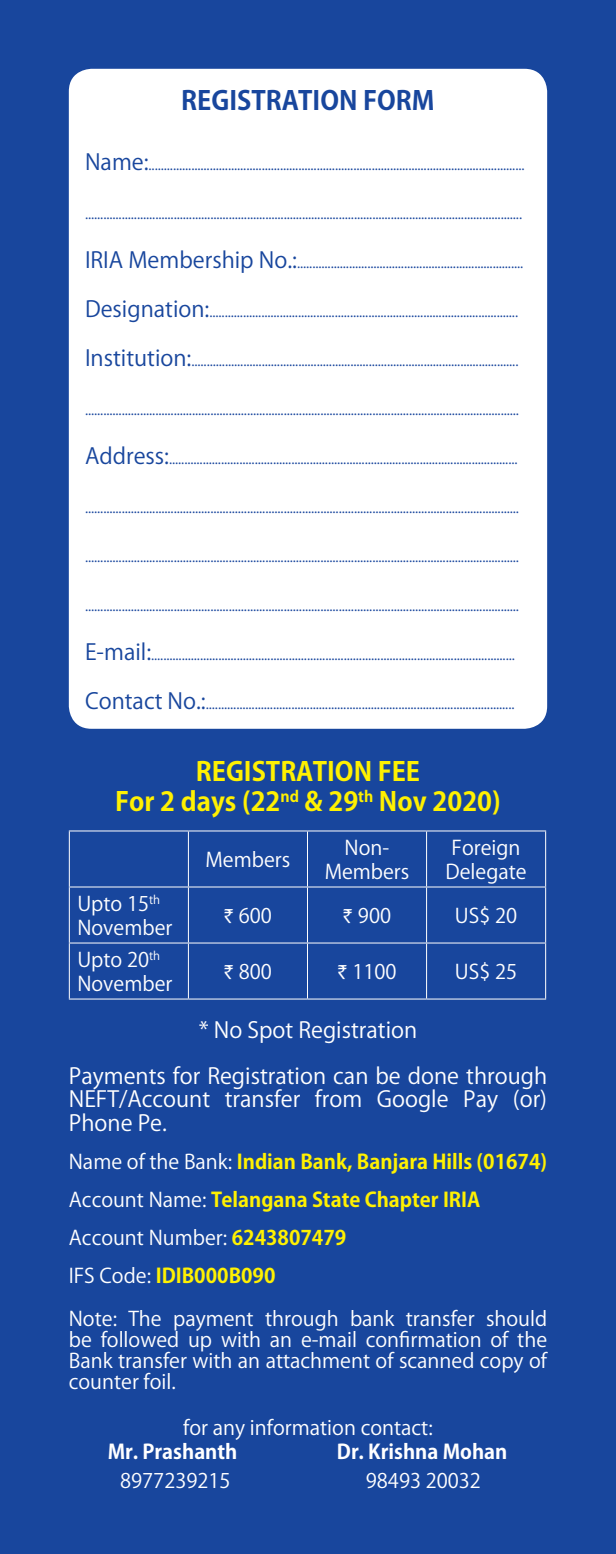
<style>
.page{position:relative;width:616px;height:1554px;background:#fff}
.page>*{position:absolute;margin:0;border:0;box-sizing:border-box;transform-origin:0 0}
.t1{font:700 26px/30.2px "Koz Go Pro";color:#fff101;text-align:center}
.t2{font:700 26px "Koz Go Pro";color:#18469d}
.t3{font:22px/46px "Koz Go Pro";color:#fff;text-align:center}
.t4{font:20px/24px "Koz Go Pro";color:#fff;text-align:center}
.t5{font:700 20px/38px "Koz Go Pro";color:#fff101}
.t6{font:700 20px "Koz Go Pro";color:#fff}
.t7{font:14px "Koz Go Pro";color:#18469d}
.s1{font-size:22px}
.s2{font-family:"Rupee"}
.s3{font-weight:400;color:#fff}
</style>
<div class="page">
<div style="left:0;top:0;width:615px;height:1553px;background:#18469d"></div>
<hr style="left:69px;top:830px;width:119px;height:1px;background:#fff">
<hr style="left:69px;top:831px;width:1px;height:55px;background:#fff">
<hr style="left:188px;top:830px;width:119px;height:1px;background:#fff">
<hr style="left:188px;top:831px;width:1px;height:55px;background:#fff">
<hr style="left:307px;top:830px;width:119px;height:1px;background:#fff">
<hr style="left:307px;top:831px;width:1px;height:55px;background:#fff">
<hr style="left:426px;top:830px;width:119px;height:1px;background:#fff">
<hr style="left:425px;top:831px;width:1px;height:55px;background:#fff">
<hr style="left:544px;top:831px;width:1px;height:55px;background:#fff">
<hr style="left:69px;top:886px;width:119px;height:1px;background:#fff">
<hr style="left:69px;top:887px;width:1px;height:55px;background:#fff">
<hr style="left:188px;top:886px;width:119px;height:1px;background:#fff">
<hr style="left:188px;top:887px;width:1px;height:55px;background:#fff">
<hr style="left:307px;top:886px;width:119px;height:1px;background:#fff">
<hr style="left:307px;top:887px;width:1px;height:55px;background:#fff">
<hr style="left:426px;top:886px;width:119px;height:1px;background:#fff">
<hr style="left:425px;top:887px;width:1px;height:55px;background:#fff">
<hr style="left:544px;top:887px;width:1px;height:55px;background:#fff">
<hr style="left:69px;top:942px;width:119px;height:1px;background:#fff">
<hr style="left:69px;top:943px;width:1px;height:55px;background:#fff">
<hr style="left:188px;top:942px;width:119px;height:1px;background:#fff">
<hr style="left:188px;top:943px;width:1px;height:55px;background:#fff">
<hr style="left:307px;top:942px;width:119px;height:1px;background:#fff">
<hr style="left:307px;top:943px;width:1px;height:55px;background:#fff">
<hr style="left:426px;top:942px;width:119px;height:1px;background:#fff">
<hr style="left:425px;top:943px;width:1px;height:55px;background:#fff">
<hr style="left:544px;top:943px;width:1px;height:55px;background:#fff">
<hr style="left:69px;top:998px;width:119px;height:1px;background:#fff">
<hr style="left:188px;top:998px;width:119px;height:1px;background:#fff">
<hr style="left:307px;top:998px;width:119px;height:1px;background:#fff">
<hr style="left:426px;top:998px;width:119px;height:1px;background:#fff">
<div style="left:69px;top:69px;width:477px;height:660px;background:#fff;border-radius:23px"></div>
<h1 class="t2" style="left:181px;top:83px;width:255px">REG ISTRATION FORM</h1>
<p class="t7" style="left:85px;top:156px;width:440px"><span class="s1">Name:</span>...........................................................................................................................</p>
<p class="t7" style="left:85px;top:205px;width:438px">...............................................................................................................................................</p>
<p class="t7" style="left:85px;top:254px;width:439px"><span class="s1">IRIA Membership No.:</span>..........................................................................</p>
<p class="t7" style="left:85px;top:303px;width:434px"><span class="s1">Designation:</span>.....................................................................................................</p>
<p class="t7" style="left:85px;top:352px;width:434px"><span class="s1">Institution:</span>...........................................................................................................</p>
<p class="t7" style="left:85px;top:400px;width:435px">..............................................................................................................................................</p>
<p class="t7" style="left:85px;top:449px;width:433px"><span class="s1">Address:</span>..................................................................................................................</p>
<p class="t7" style="left:85px;top:498px;width:435px">..............................................................................................................................................</p>
<p class="t7" style="left:85px;top:547px;width:435px">..............................................................................................................................................</p>
<p class="t7" style="left:85px;top:596px;width:435px">..............................................................................................................................................</p>
<p class="t7" style="left:85px;top:645px;width:431px"><span class="s1">E-mail:</span>.......................................................................................................................</p>
<p class="t7" style="left:85px;top:694px;width:430px"><span class="s1">Contact No.:</span>.....................................................................................................</p>
<h1 class="t1" style="left:115px;top:758px;width:386px">Registration Fee<br>For 2 days (22<sup>nd</sup> &amp; 29<sup>th</sup> Nov 2020)</h1>
<h3 class="t4" style="left:205px;top:848px;width:86px">Members</h3>
<h3 class="t4" style="left:324px;top:836px;width:86px">Non-<br>Members</h3>
<h3 class="t4" style="left:445px;top:836px;width:82px">Foreign<br>Delegate</h3>
<h3 class="t4" style="left:77px;top:892px;width:96px;text-align:left">Upto 15<sup>th<br></sup>November</h3>
<h3 class="t4" style="left:224px;top:904px;width:50px"><span class="s2">`</span> 600</h3>
<h3 class="t4" style="left:343px;top:904px;width:50px"><span class="s2">`</span> 900</h3>
<h3 class="t4" style="left:454px;top:904px;width:64px">US$ 20</h3>
<h3 class="t4" style="left:77px;top:948px;width:96px;text-align:left">Upto 20<sup>th<br></sup>November</h3>
<h3 class="t4" style="left:224px;top:960px;width:50px"><span class="s2">`</span> 800</h3>
<h3 class="t4" style="left:337px;top:960px;width:61px"><span class="s2">`</span> 1100</h3>
<h3 class="t4" style="left:454px;top:960px;width:64px">US$ 25</h3>
<h2 class="t3" style="left:69px;top:1007px;width:479px">* No Spot Registration<br>Payments for Registration can be done through</h2>
<h2 class="t3" style="left:69px;top:1088px;width:479px;line-height:23.4px;text-align:left">NEFT/Account transfer from Google Pay (or)<br>Phone Pe.</h2>
<h3 class="t5" style="left:69px;top:1143px;width:479px"><span class="s3">Name of the Bank:</span> Indian Bank, Banjara Hills (01674)<br><span class="s3">Account Name:</span> Telangana State Chapter IRIA <span class="s3">Account Number:</span> 6243807479<br><span class="s3">IFS Code:</span> IDIB000B090</h3>
<h3 class="t4" style="left:69px;top:1308px;width:479px;line-height:21px;text-align:justify">Note: The payment through bank transfer should be followed up with an e-mail confirmation of the Bank transfer with an attachment of scanned copy of counter foil.</h3>
<h3 class="t4" style="left:183px;top:1416px;width:251px">for any information contact:</h3>
<h3 class="t6" style="left:108px;top:1438px;width:131px">Mr. Prashanth</h3>
<h3 class="t6" style="left:336px;top:1438px;width:172px">Dr. Krishna Mohan</h3>
<h3 class="t4" style="left:120px;top:1469px;width:112px">8977239215</h3>
<h3 class="t4" style="left:365px;top:1469px;width:116px">98493 20032</h3>
</div>
